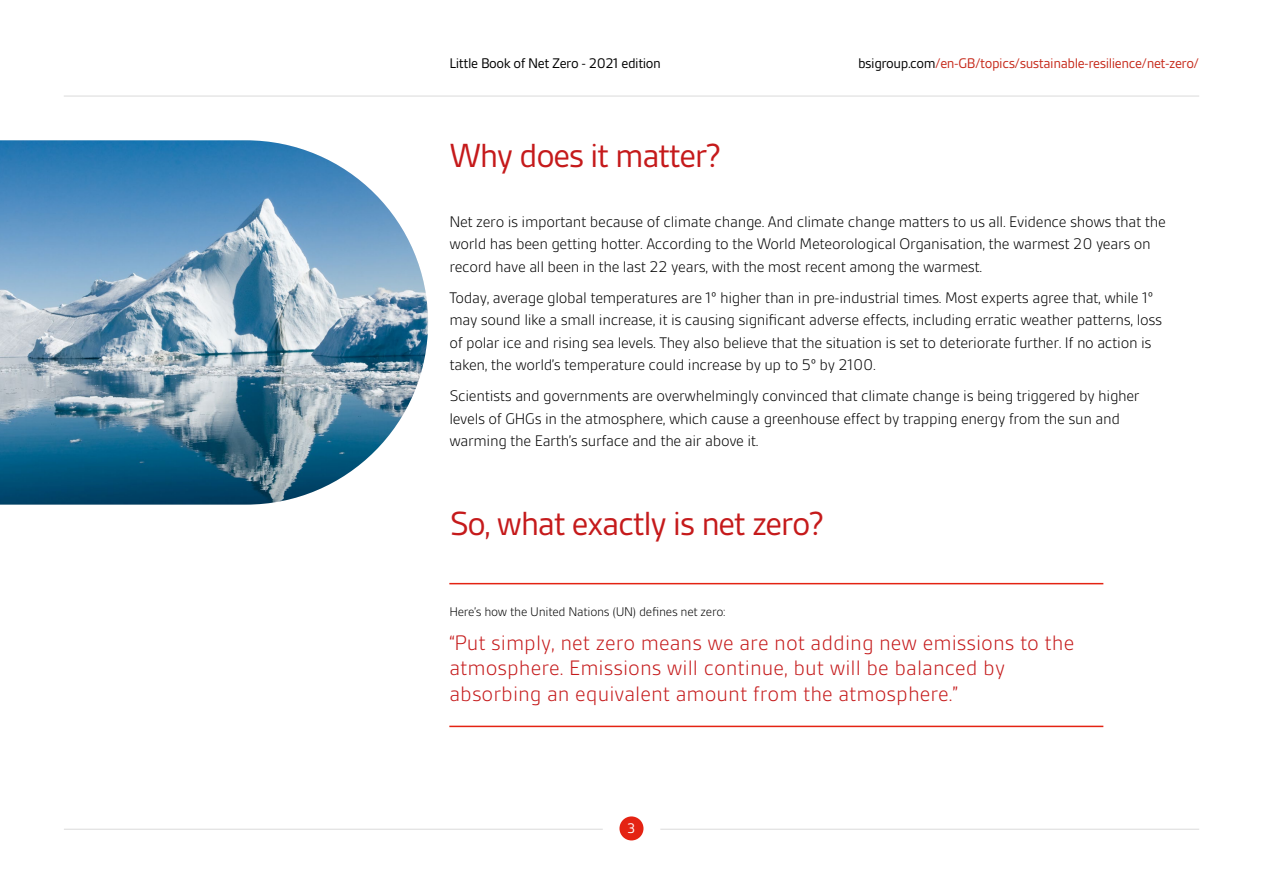
<style>
.page{position:relative;width:1263px;height:893px;background:#fff}
.page>*{position:absolute;margin:0;border:0;box-sizing:border-box;transform-origin:0 0}
.t1{font:36px "BSI Gesta";letter-spacing:-.04em;color:#c51a1b}
.t2{font:300 22.5px/25.5px "BSI Gesta";color:#c51a1b}
.t3{font:300 16.5px/22.5px "BSI Gesta";letter-spacing:-.02em;color:#000}
.t4{font:15px "BSI Gesta";letter-spacing:-.03em;color:#c62a1b}
.t5{font:15px "BSI Gesta";letter-spacing:-.03em;color:#000}
.t6{font:15px "BSI Gesta";color:#fff}
.t7{font:300 13.5px "BSI Gesta";letter-spacing:-.02em;color:#000}
.s1{color:#000}
</style>
<div class="page">
<div style="left:619px;top:816px;width:24px;height:24px;background:#e42313;border-radius:50%"></div>
<hr style="left:64px;top:829px;width:539px;height:1px;background:#dadada">
<hr style="left:660px;top:829px;width:539px;height:1px;background:#dadada">
<hr style="left:64px;top:96px;width:1135px;height:1px;background:#dadada">
<img style="left:0;top:140px;width:428px;height:365px">
<hr style="left:449px;top:726px;width:654px;height:1px;background:#e42313">
<hr style="left:449px;top:583px;width:654px;height:1px;background:#e42313">
<p class="t5" style="left:449px;top:55px;width:213px">Little Book of Net Zero - 2021 edition</p>
<p class="t4" style="left:858px;top:55px;width:343px"><span class="s1">bsigroup.com</span>/en-GB/topics/sustainable-resilience/net-zero/</p>
<h1 class="t1" style="left:449px;top:137px;width:273px">Why does it matter?</h1>
<p class="t3" style="left:449px;top:210px;width:718px">Net zero is important because of climate change. And climate change matters to us all. Evidence shows that the world has been getting hotter. According to the World Meteorological Organisation, the warmest 20 years on record have all been in the last 22 years, with the most recent among the warmest.</p>
<p class="t3" style="left:449px;top:286px;width:714px">Today, average global temperatures are 1º higher than in pre-industrial times. Most experts agree that, while 1º may sound like a small increase, it is causing significant adverse effects, including erratic weather patterns, loss of polar ice and rising sea levels. They also believe that the situation is set to deteriorate further. If no action is taken, the world’s temperature could increase by up to 5º by 2100.</p>
<p class="t3" style="left:449px;top:385px;width:692px">Scientists and governments are overwhelmingly convinced that climate change is being triggered by higher levels of GHGs in the atmosphere, which cause a greenhouse effect by trapping energy from the sun and warming the Earth’s surface and the air above it.</p>
<h1 class="t1" style="left:449px;top:505px;width:376px">So, what exactly is net zero?</h1>
<p class="t7" style="left:449px;top:604px;width:278px">Here’s how the United Nations (UN) defines net zero:</p>
<h2 class="t2" style="left:449px;top:630px;width:626px">“Put simply, net zero means we are not adding new emissions to the atmosphere. Emissions will continue, but will be balanced by absorbing an equivalent amount from the atmosphere.”</h2>
<p class="t6" style="left:628px;top:821px;width:9px">3</p>
</div>
